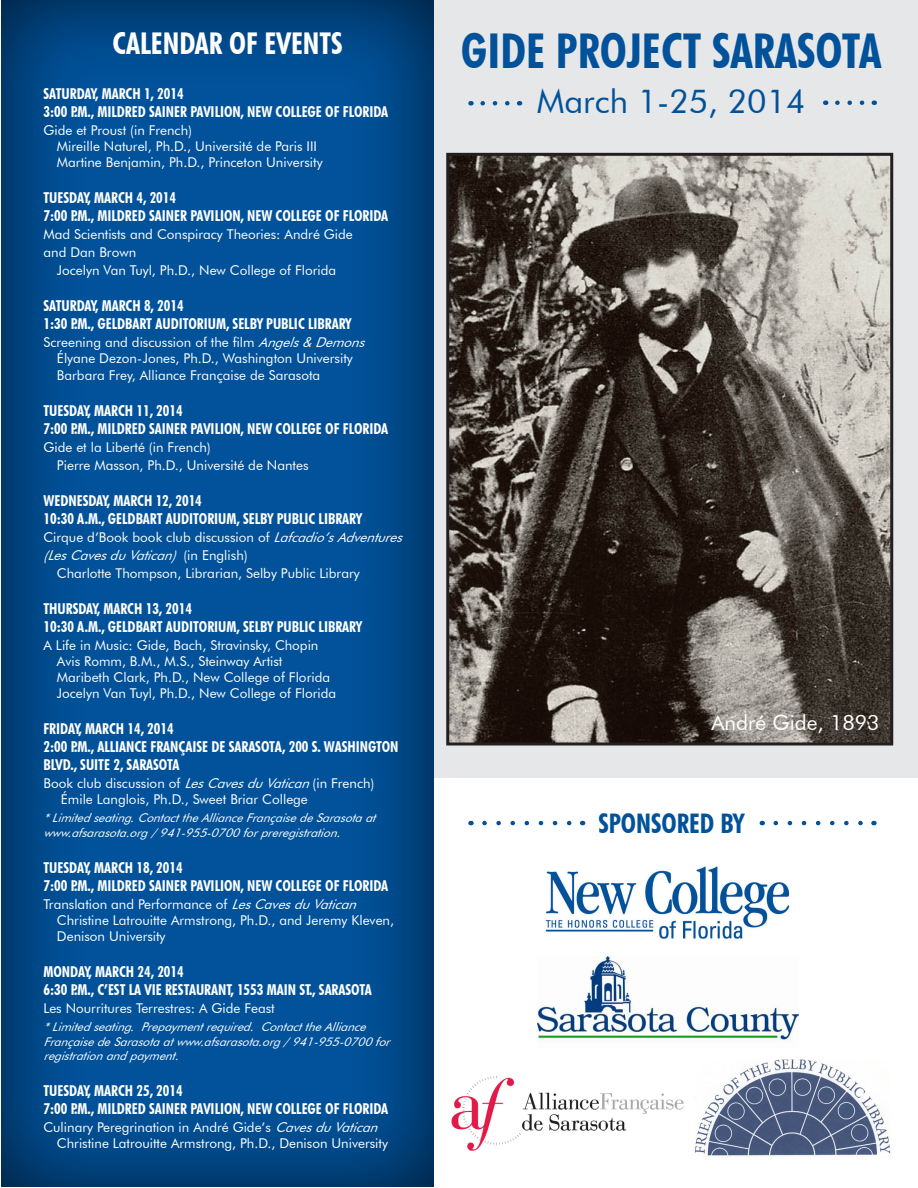
<style>
.page{position:relative;width:918px;height:1188px;background:#fff}
.page>*{position:absolute;margin:0;border:0;box-sizing:border-box;transform-origin:0 0}
.t1{font:700 condensed 48px "Futura BT";color:#01529a}
.t2{font:33px "Futura BT";color:#01529a}
.t3{font:700 condensed 30px "Futura BT";color:#fff}
.t4{font:700 condensed 27px "Futura BT";color:#01529a}
.t5{font:21px "Futura BT";color:#fff}
.t6{font:700 condensed 15px "Futura BT";color:#fff}
.t7{font:13.5px/16.2px "Futura BT";color:#fff}
.t8{font:italic 12px/14.4px "Futura BT";color:#fff}
.s1{font-style:italic}
</style>
<div class="page">
<div style="left:434px;top:0;width:484px;height:778px;background:#e6e7e9"></div>
<div style="left:0;top:0;width:434px;height:1188px;background:#231f20;opacity:.75"></div>
<img style="left:450px;top:157px;width:439px;height:585px">
<div style="left:446px;top:153px;width:447px;height:593px;border:3px solid #231f20"></div>
<img style="left:695px;top:1059px;width:196px;height:98px">
<svg style="left:837px;top:100px;width:28px;height:5px"></svg>
<svg style="left:483px;top:101px;width:27px;height:5px"></svg>
<img style="left:545px;top:866px;width:245px;height:73px">
<img style="left:537px;top:956px;width:262px;height:86px">
<svg style="left:484px;top:821px;width:88px;height:4px"></svg>
<svg style="left:776px;top:821px;width:87px;height:4px"></svg>
<img style="left:451px;top:1076px;width:233px;height:75px">
<p class="t3" style="left:113px;top:25px;width:232px">CALENDAR OF EVENTS</p>
<p class="t6" style="left:43px;top:84px;width:142px">SATURDAY, MARCH 1, 2014</p>
<p class="t6" style="left:43px;top:102px;width:346px">3:00 P.M., MILDRED SAINER PAVILION, NEW COLLEGE OF FLORIDA</p>
<p class="t7" style="left:43px;top:122px;width:150px">Gide et Proust (in French)</p>
<p class="t7" style="left:57px;top:138px;width:262px">Mireille Naturel, Ph.D., Université de Paris III</p>
<p class="t7" style="left:57px;top:154px;width:267px">Martine Benjamin, Ph.D., Princeton University</p>
<p class="t6" style="left:43px;top:189px;width:134px">TUESDAY, MARCH 4, 2014</p>
<p class="t6" style="left:43px;top:207px;width:346px">7:00 P.M., MILDRED SAINER PAVILION, NEW COLLEGE OF FLORIDA</p>
<p class="t7" style="left:43px;top:226px;width:311px">Mad Scientists and Conspiracy Theories: André Gide</p>
<p class="t7" style="left:43px;top:244px;width:94px">and Dan Brown</p>
<p class="t7" style="left:57px;top:262px;width:281px">Jocelyn Van Tuyl, Ph.D., New College of Florida</p>
<p class="t6" style="left:43px;top:297px;width:142px">SATURDAY, MARCH 8, 2014</p>
<p class="t6" style="left:43px;top:315px;width:310px">1:30 P.M., GELDBART AUDITORIUM, SELBY PUBLIC LIBRARY</p>
<p class="t7" style="left:43px;top:334px;width:328px">Screening and discussion of the film <span class="s1">Angels&amp;Demons</span></p>
<p class="t7" style="left:57px;top:350px;width:297px">Élyane Dezon-Jones, Ph.D., Washington University</p>
<p class="t7" style="left:57px;top:367px;width:265px">Barbara Frey, Alliance Française de Sarasota</p>
<p class="t6" style="left:43px;top:401px;width:141px">TUESDAY, MARCH 11, 2014</p>
<p class="t6" style="left:43px;top:419px;width:346px">7:00 P.M., MILDRED SAINER PAVILION, NEW COLLEGE OF FLORIDA</p>
<p class="t7" style="left:43px;top:439px;width:169px">Gide et la Liberté (in French)</p>
<p class="t7" style="left:57px;top:457px;width:253px">Pierre Masson, Ph.D., Université de Nantes</p>
<p class="t6" style="left:43px;top:491px;width:160px">WEDNESDAY, MARCH 12, 2014</p>
<p class="t6" style="left:43px;top:509px;width:320px">10:30 A.M., GELDBART AUDITORIUM, SELBY PUBLIC LIBRARY</p>
<p class="t7" style="left:43px;top:528px;width:366px;line-height:18px">Cirque d’Book book club discussion of <span class="s1">Lafcadio’sAdventures (LesCavesduVatican)</span> ( i n E n g l i s h )</p>
<p class="t7" style="left:57px;top:565px;width:304px">Charlotte Thompson, Librarian, Selby Public Library</p>
<p class="t6" style="left:43px;top:599px;width:150px">THURSDAY, MARCH 13, 2014</p>
<p class="t6" style="left:43px;top:617px;width:320px">10:30 A.M., GELDBART AUDITORIUM, SELBY PUBLIC LIBRARY</p>
<p class="t7" style="left:43px;top:637px;width:277px">A Life in Music: Gide, Bach, Stravinsky, Chopin</p>
<p class="t7" style="left:57px;top:653px;width:275px">Avis Romm, B.M., M.S., Steinway Artist<br>Maribeth Clark, Ph.D., New College of Florida</p>
<p class="t7" style="left:57px;top:685px;width:281px">Jocelyn Van Tuyl, Ph.D., New College of Florida</p>
<p class="t6" style="left:43px;top:720px;width:132px">FRIDAY, MARCH 14, 2014</p>
<p class="t6" style="left:43px;top:738px;width:357px">2:00 P.M., ALLIANCE FRANÇAISE DE SARASOTA, 200 S. WASHINGTON</p>
<p class="t6" style="left:43px;top:756px;width:138px">BLVD., SUITE 2, SARASOTA</p>
<p class="t7" style="left:43px;top:775px;width:333px">Book club discussion of <span class="s1">LesCavesduVatican</span>(in French)</p>
<p class="t7" style="left:61px;top:791px;width:248px">Émile Langlois, Ph.D., Sweet Briar College</p>
<p class="t8" style="left:43px;top:811px;width:338px">*Limitedseating.ContacttheAllianceFrançaisedeSarasotaat</p>
<p class="t8" style="left:43px;top:825px;width:303px">www.afsarasota.org/941-955-0700forpreregistration.</p>
<p class="t6" style="left:43px;top:858px;width:141px">TUESDAY, MARCH 18, 2014</p>
<p class="t6" style="left:43px;top:876px;width:346px">7:00 P.M., MILDRED SAINER PAVILION, NEW COLLEGE OF FLORIDA</p>
<p class="t7" style="left:43px;top:896px;width:320px">Translation and Performance of <span class="s1">LesCavesduVatican</span></p>
<p class="t7" style="left:57px;top:912px;width:339px">Christine Latrouitte Armstrong, Ph.D., and Jeremy Kleven,<br>Denison University</p>
<p class="t6" style="left:43px;top:963px;width:142px">MONDAY, MARCH 24, 2014</p>
<p class="t6" style="left:43px;top:981px;width:330px">6:30 P.M., C’EST LA VIE RESTAURANT, 1553 MAIN ST., SARASOTA</p>
<p class="t7" style="left:43px;top:1000px;width:233px">Les Nourritures Terrestres: A Gide Feast</p>
<p class="t8" style="left:43px;top:1020px;width:353px">*Limitedseating. Prepaymentrequired. ContacttheAlliance<br>FrançaisedeSarasotaatwww.afsarasota.org/941-955-0700for registrationandpayment.</p>
<p class="t6" style="left:43px;top:1082px;width:141px">TUESDAY, MARCH 25, 2014</p>
<p class="t6" style="left:43px;top:1100px;width:346px">7:00 P.M., MILDRED SAINER PAVILION, NEW COLLEGE OF FLORIDA</p>
<p class="t7" style="left:43px;top:1119px;width:341px">Culinary Peregrination in André Gide’s <span class="s1">CavesduVatican</span></p>
<p class="t7" style="left:57px;top:1135px;width:333px">Christine Latrouitte Armstrong, Ph.D., Denison University</p>
<p class="t1" style="left:461px;top:21px;width:422px">GIDE PROJECT SARASOTA</p>
<p class="t2" style="left:537px;top:81px;width:270px">March 1-25, 2014</p>
<p class="t5" style="left:711px;top:710px;width:170px">André Gide, 1893</p>
<p class="t4" style="left:598px;top:807px;width:147px">SPONSORED BY</p>
</div>
